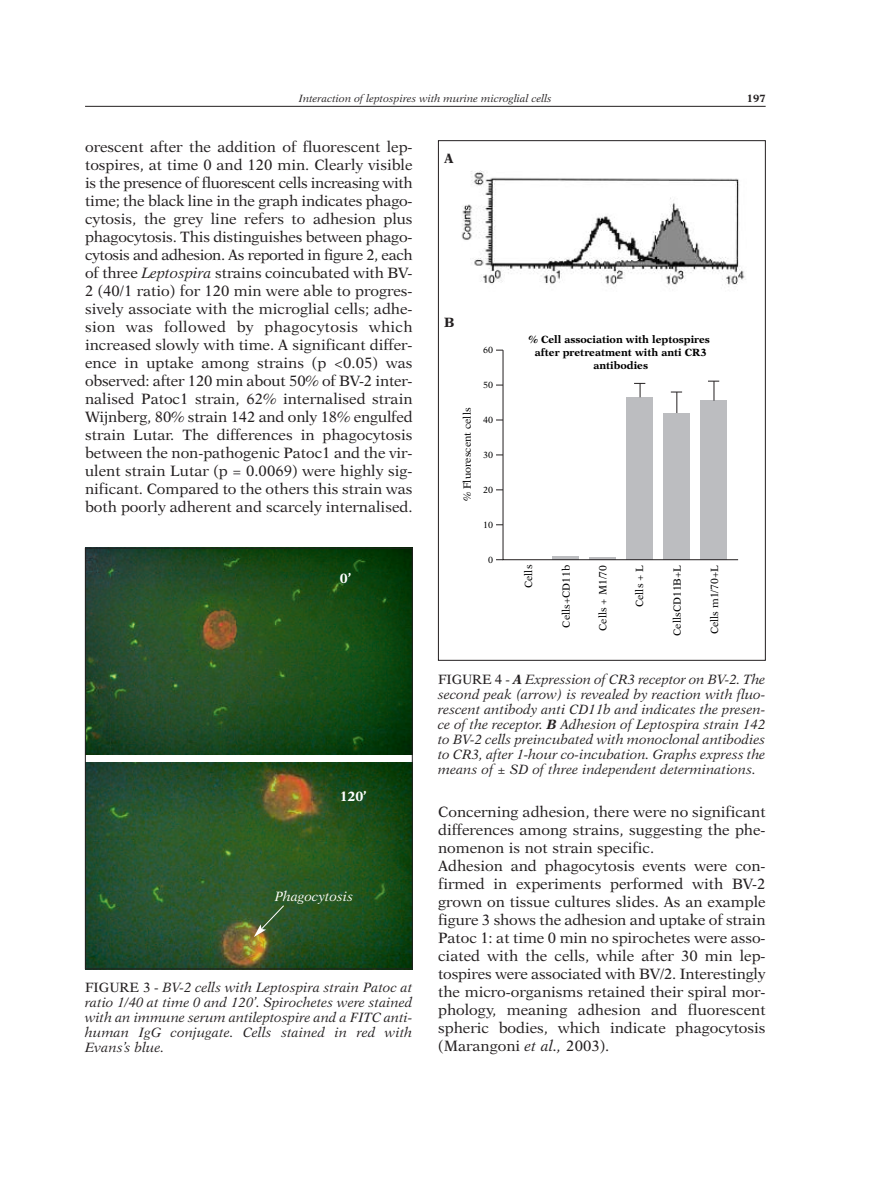
<style>
.page{position:relative;width:872px;height:1191px;background:#fff}
.page>*{position:absolute;margin:0;border:0;box-sizing:border-box;transform-origin:0 0}
.t1{font:15px/18px "New Aster";color:#231f20;text-align:justify}
.t2{font:italic 13.5px/15px "New Aster";color:#231f20;text-align:justify}
.t3{font:italic 13.5px "New Aster";color:#fff}
.t4{font:700 13.5px "New Aster";color:#fff}
.t5{font:700 13.5px "New Aster";color:#231f20}
.t6{font:10.5px "New Aster";color:#000}
.t7{font:700 10.5px/12.6px "New Aster";color:#000;text-align:center}
.t8{font:italic 10.5px "New Aster";color:#231f20}
.t9{font:700 10.5px "New Aster";color:#231f20}
.t10{font:9px "New Aster";color:#000}
.s1{font-style:italic}
.s2{font-style:normal}
.s3{font-weight:700}
</style>
<div class="page">
<hr style="left:85px;top:106px;width:680px;height:1px;background:#231f20">
<img style="left:87px;top:550px;width:323px;height:204px">
<img style="left:87px;top:762px;width:323px;height:205px">
<svg style="left:254px;top:904px;width:31px;height:33px"></svg>
<svg style="left:502px;top:349px;width:236px;height:211px"></svg>
<img style="left:461px;top:170px;width:285px;height:116px">
<div style="left:85px;top:548px;width:327px;height:421px;border:1px solid #231f20"></div>
<p class="t8" style="left:299px;top:94px;width:255px">Interaction of leptospires with murine microglial cells</p>
<p class="t9" style="left:747px;top:94px;width:20px">197</p>
<p class="t1" style="left:85px;top:139px;width:329px">orescent after the addition of fluorescent lep&shy;tospires, at time 0 and 120 min. Clearly visible is the presence of fluorescent cells increasing with time; the black line in the graph indicates phago&shy;cytosis, the grey line refers to adhesion plus phagocytosis. This distinguishes between phago&shy;cytosis and adhesion. As reported in figure 2, each of three <span class="s1">Leptospira</span> strains coincubated with BV-2 (40/1 ratio) for 120 min were able to progres&shy;sively associate with the microglial cells; adhe&shy;sion was followed by phagocytosis which increased slowly with time. A significant differ&shy;ence in uptake among strains (p &lt;0.05) was observed: after 120 min about 50% of BV-2 inter&shy;nalised Patoc1 strain, 62% internalised strain Wijnberg, 80% strain 142 and only 18% engulfed strain Lutar. The differences in phagocytosis between the non-pathogenic Patoc1 and the vir&shy;ulent strain Lutar (p = 0.0069) were highly sig&shy;nificant. Compared to the others this strain was both poorly adherent and scarcely internalised.</p>
<p class="t4" style="left:340px;top:572px;width:13px">0’</p>
<p class="t4" style="left:340px;top:790px;width:29px">120’</p>
<p class="t3" style="left:275px;top:890px;width:80px">Phagocytosis</p>
<p class="t2" style="left:85px;top:980px;width:329px"><span class="s2">FIGURE 3 -</span> BV-2 cells with Leptospira strain Patoc at ratio 1/40 at time 0 and 120’. Spirochetes were stained with an immune serum antileptospire and a FITC anti&shy;human IgG conjugate. Cells stained in red with Evans’s blue.</p>
<p class="t5" style="left:444px;top:153px;width:11px">A</p>
<p class="t5" style="left:444px;top:316px;width:12px">B</p>
<p class="t6" style="left:463px;top:501px;width:95px;rotate:-90deg">% Fluorescent cells</p>
<p class="t10" style="left:483px;top:346px;width:12px">60</p>
<p class="t10" style="left:483px;top:381px;width:12px">50</p>
<p class="t10" style="left:483px;top:416px;width:12px">40</p>
<p class="t10" style="left:483px;top:451px;width:12px">30</p>
<p class="t10" style="left:483px;top:486px;width:12px">20</p>
<p class="t10" style="left:483px;top:521px;width:12px">10</p>
<p class="t10" style="left:488px;top:556px;width:7px">0</p>
<p class="t7" style="left:528px;top:334px;width:183px">% Cell association with leptospires after pretreatment with anti CR3 antibodies</p>
<p class="t6" style="left:524px;top:588px;width:25px;rotate:-90deg">Cells</p>
<p class="t6" style="left:562px;top:627px;width:64px;rotate:-90deg">Cells+CD11b</p>
<p class="t6" style="left:598px;top:631px;width:68px;rotate:-90deg">Cells + M1/70</p>
<p class="t6" style="left:635px;top:607px;width:44px;rotate:-90deg">Cells + L</p>
<p class="t6" style="left:673px;top:635px;width:72px;rotate:-90deg">CellsCD11B+L</p>
<p class="t6" style="left:710px;top:634px;width:71px;rotate:-90deg">Cells m1/70+L</p>
<p class="t2" style="left:438px;top:672px;width:329px"><span class="s2">FIGURE 4 -</span> <span class="s3">A</span> Expression of CR3 receptor on BV-2. The second peak (arrow) is revealed by reaction with fluo&shy;rescent antibody anti CD11b and indicates the presen&shy;ce of the receptor. <span class="s3">B</span> Adhesion of Leptospira strain 142 to BV-2 cells preincubated with monoclonal antibodies to CR3, after 1-hour co-incubation. Graphs express the means of ± SD of three independent determinations.</p>
<p class="t1" style="left:438px;top:804px;width:329px;text-align:left">Concerning adhesion, there were no significant differences among strains, suggesting the phe&shy;nomenon is not strain specific.<br>Adhesion and phagocytosis events were con&shy;firmed in experiments performed with BV-2 grown on tissue cultures slides. As an example figure 3 shows the adhesion and uptake of strain Patoc 1: at time 0 min no spirochetes were asso&shy;ciated with the cells, while after 30 min lep&shy;tospires were associated with BV/2. Interestingly the micro-organisms retained their spiral mor&shy;phology, meaning adhesion and fluorescent spheric bodies, which indicate phagocytosis (Marangoni <span class="s1">et al.,</span> 2003).</p>
</div>
